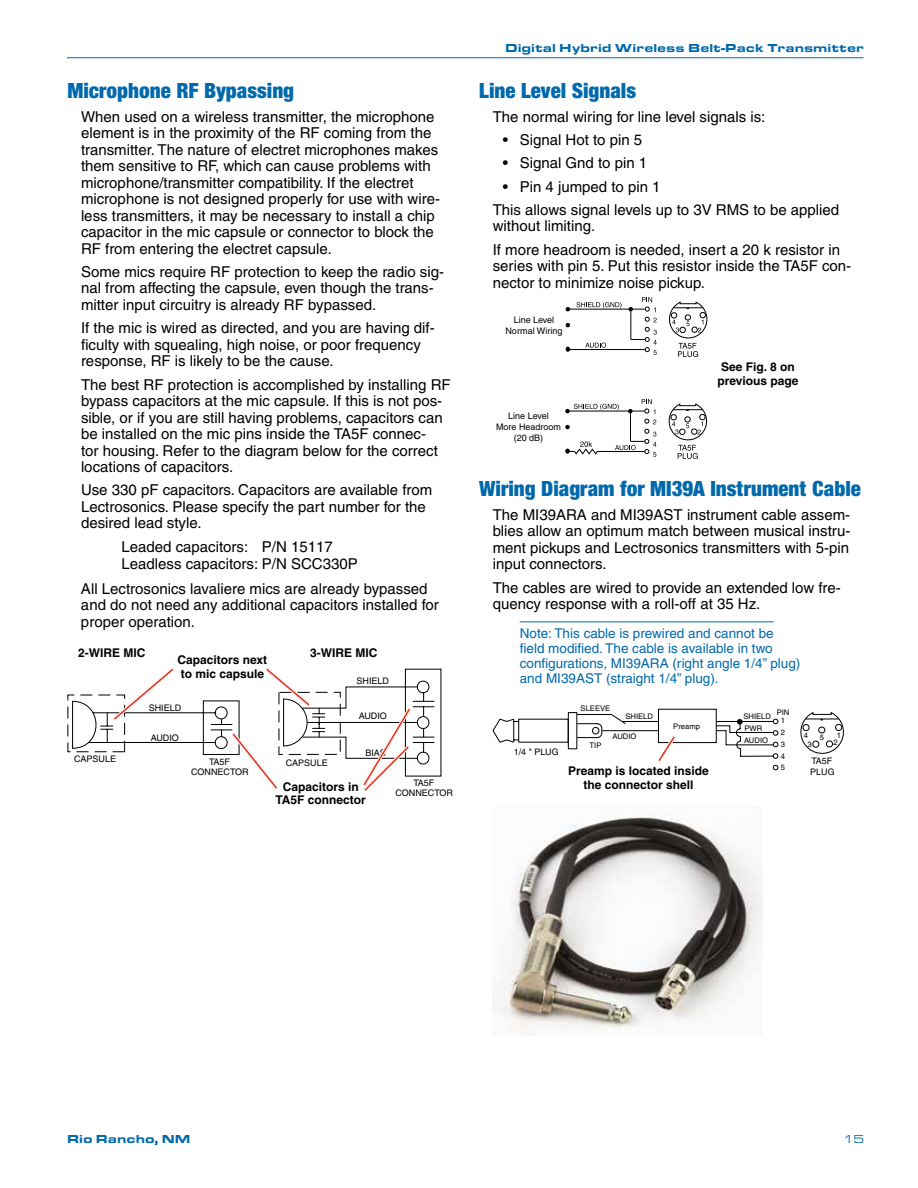
<style>
.page{position:relative;width:918px;height:1188px;background:#fff}
.page>*{position:absolute;margin:0;border:0;box-sizing:border-box;transform-origin:0 0}
.t1{font:900 condensed 22.5px "Sans";color:#0069ac}
.t2{font:15px/16.5px "Helvetica";color:#000}
.t3{font:13.5px/15px "Helvetica";color:#0069ac}
.t4{font:700 12px/13.5px "Helvetica";color:#000;text-align:center}
.t5{font:900 12px "Eurostile Extended";color:#0069ac}
.t6{font:12px "Eurostile Extended";color:#0069ac}
.t7{font:9px/10.8px "Helvetica";color:#000;text-align:center}
.t8{font:7.65px "Helvetica";color:#000}
</style>
<div class="page">
<hr style="left:67px;top:57px;width:797px;height:1px;background:#0069ac">
<svg style="left:72px;top:668px;width:370px;height:124px"></svg>
<hr style="left:520px;top:621px;width:254px;height:1px;background:#0069ac">
<hr style="left:568px;top:309px;width:77px;height:1px;background:#000">
<hr style="left:568px;top:349px;width:77px;height:1px;background:#000">
<svg style="left:577px;top:302px;width:45px;height:7px"></svg>
<svg style="left:585px;top:343px;width:21px;height:5px"></svg>
<svg style="left:669px;top:301px;width:38px;height:56px"></svg>
<svg style="left:565px;top:307px;width:5px;height:5px"></svg>
<svg style="left:565px;top:323px;width:5px;height:5px"></svg>
<svg style="left:565px;top:346px;width:5px;height:6px"></svg>
<svg style="left:628px;top:297px;width:29px;height:58px"></svg>
<svg style="left:669px;top:403px;width:38px;height:56px"></svg>
<svg style="left:565px;top:399px;width:91px;height:58px"></svg>
<svg style="left:493px;top:712px;width:351px;height:59px"></svg>
<img style="left:493px;top:815px;width:270px;height:216px">
<h1 class="t1" style="left:68px;top:77px;width:228px">Microphone RF Bypassing</h1>
<p class="t2" style="left:81px;top:108px;width:361px">When used on a wireless transmitter, the microphone element is in the proximity of the RF coming from the transmitter. The nature of electret microphones makes them sensitive to RF, which can cause problems with microphone/transmitter compatibility. If the electret microphone is not designed properly for use with wire&shy;less transmitters, it may be necessary to install a chip capacitor in the mic capsule or connector to block the RF from entering the electret capsule.</p>
<p class="t2" style="left:81px;top:263px;width:365px">Some mics require RF protection to keep the radio sig&shy;nal from affecting the capsule, even though the trans&shy;mitter input circuitry is already RF bypassed.</p>
<p class="t2" style="left:81px;top:320px;width:355px">If the mic is wired as directed, and you are having dif&shy;ficulty with squealing, high noise, or poor frequency response, RF is likely to be the cause.</p>
<p class="t2" style="left:81px;top:376px;width:371px">The best RF protection is accomplished by installing RF bypass capacitors at the mic capsule. If this is not pos&shy;sible, or if you are still having problems, capacitors can be installed on the mic pins inside the TA5F connec-<br>tor housing. Refer to the diagram below for the correct locations of capacitors.</p>
<p class="t2" style="left:81px;top:482px;width:353px">Use 330 pF capacitors. Capacitors are available from<br>Lectrosonics. Please specify the part number for the desired lead style.</p>
<p class="t2" style="left:122px;top:538px;width:238px;line-height:17.1px">Leaded capacitors: P/N 15117<br>Leadless capacitors: P/N SCC330P</p>
<p class="t2" style="left:81px;top:580px;width:359px">All Lectrosonics lavaliere mics are already bypassed and do not need any additional capacitors installed for proper operation.</p>
<p class="t4" style="left:78px;top:646px;width:69px">2-WIRE MIC</p>
<p class="t4" style="left:310px;top:646px;width:69px">3-WIRE MIC</p>
<p class="t4" style="left:178px;top:653px;width:91px;text-align:left">Capacitors next to mic capsule</p>
<p class="t7" style="left:357px;top:675px;width:34px">SHIELD</p>
<p class="t7" style="left:359px;top:710px;width:30px">AUDIO</p>
<p class="t7" style="left:365px;top:747px;width:22px">BIAS</p>
<p class="t7" style="left:149px;top:703px;width:34px">SHIELD</p>
<p class="t7" style="left:151px;top:732px;width:30px">AUDIO</p>
<p class="t7" style="left:74px;top:753px;width:44px">CAPSULE</p>
<p class="t7" style="left:191px;top:756px;width:59px">TA5F<br>CONNECTOR</p>
<p class="t7" style="left:286px;top:757px;width:44px">CAPSULE</p>
<p class="t4" style="left:276px;top:780px;width:92px">Capacitors in<br>TA5F connector</p>
<p class="t7" style="left:395px;top:778px;width:59px;line-height:10.4px">TA5F<br>CONNECTOR</p>
<p class="t5" style="left:505px;top:41px;width:360px">Digital Hybrid Wireless Belt-Pack Transmitter</p>
<h1 class="t1" style="left:479px;top:77px;width:158px">Line Level Signals</h1>
<p class="t2" style="left:493px;top:108px;width:274px">The normal wiring for line level signals is:</p>
<p class="t2" style="left:503px;top:131px;width:141px">• Signal Hot to pin 5</p>
<p class="t2" style="left:503px;top:155px;width:146px">• Signal Gnd to pin 1</p>
<p class="t2" style="left:493px;top:175px;width:348px;line-height:23.2px;text-indent:10px">• Pin 4 jumped to pin 1<br>This allows signal levels up to 3V RMS to be applied</p>
<p class="t2" style="left:493px;top:214px;width:349px;line-height:23.2px">without limiting.<br>If more headroom is needed, insert a 20 k resistor in</p>
<p class="t2" style="left:493px;top:258px;width:360px">series with pin 5. Put this resistor inside the TA5F con&shy;nector to minimize noise pickup.</p>
<p class="t7" style="left:506px;top:315px;width:58px">Line Level<br>Normal Wiring</p>
<p class="t4" style="left:717px;top:360px;width:83px">See Fig. 8 on previous page</p>
<p class="t7" style="left:496px;top:410px;width:67px">Line Level<br>More Headroom (20 dB)</p>
<h1 class="t1" style="left:479px;top:475px;width:383px">Wiring Diagram for MI39A Instrument Cable</h1>
<p class="t2" style="left:493px;top:506px;width:359px;text-align:justify">The MI39ARA and MI39AST instrument cable assem&shy;blies allow an optimum match between musical instru&shy;ment pickups and Lectrosonics transmitters with 5-pin input connectors.</p>
<p class="t2" style="left:493px;top:579px;width:350px">The cables are wired to provide an extended low fre&shy;quency response with a roll-off at 35 Hz.</p>
<p class="t3" style="left:520px;top:625px;width:282px">Note: This cable is prewired and cannot be field modified. The cable is available in two configurations, MI39ARA (right angle 1/4” plug) and MI39AST (straight 1/4” plug).</p>
<p class="t8" style="left:625px;top:712px;width:29px">SHIELD</p>
<p class="t8" style="left:590px;top:741px;width:13px">TIP</p>
<p class="t8" style="left:581px;top:704px;width:31px">SLEEVE</p>
<p class="t8" style="left:777px;top:708px;width:14px">PIN</p>
<p class="t8" style="left:743px;top:712px;width:29px">SHIELD</p>
<p class="t8" style="left:744px;top:736px;width:25px">AUDIO</p>
<p class="t8" style="left:781px;top:716px;width:6px">1</p>
<p class="t8" style="left:673px;top:722px;width:28px">Preamp</p>
<p class="t8" style="left:745px;top:724px;width:19px">PWR</p>
<p class="t8" style="left:781px;top:728px;width:6px">2</p>
<p class="t8" style="left:804px;top:731px;width:6px">4</p>
<p class="t8" style="left:820px;top:733px;width:6px">5</p>
<p class="t8" style="left:837px;top:731px;width:6px">1</p>
<p class="t8" style="left:613px;top:732px;width:25px">AUDIO</p>
<p class="t8" style="left:808px;top:740px;width:6px">3</p>
<p class="t8" style="left:834px;top:738px;width:6px">2</p>
<p class="t8" style="left:781px;top:740px;width:6px">3</p>
<p class="t7" style="left:514px;top:746px;width:46px">1/4 " PLUG</p>
<p class="t8" style="left:781px;top:752px;width:6px">4</p>
<p class="t7" style="left:810px;top:755px;width:26px;text-align:left">TA5F<br>PLUG</p>
<p class="t8" style="left:781px;top:763px;width:6px">5</p>
<p class="t4" style="left:568px;top:764px;width:142px">Preamp is located inside the connector shell</p>
<p class="t5" style="left:67px;top:1132px;width:125px">Rio Rancho, NM</p>
<p class="t6" style="left:844px;top:1133px;width:22px">15</p>
</div>
